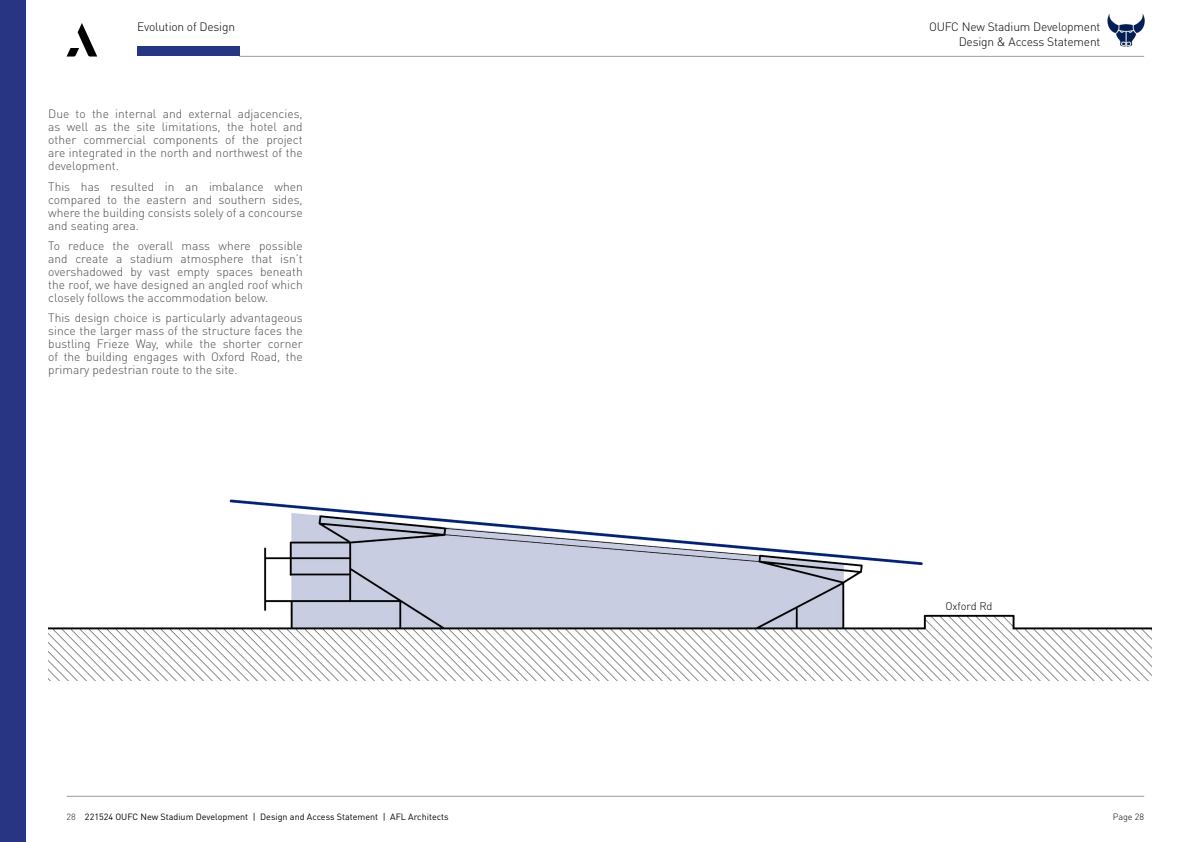
<style>
.page{position:relative;width:1191px;height:842px;background:#fff}
.page>*{position:absolute;margin:0;border:0;box-sizing:border-box;transform-origin:0 0}
.t1{font:300 12px/13px "DINOT";color:#4a4a49;text-align:justify}
.t2{font:300 12px/14.4px "DIN Pro";letter-spacing:-.015em;color:#000;text-align:right}
.t3{font:300 11px "DINOT";letter-spacing:-.02em;color:#000}
.t4{font:9px "DINOT";color:#000}
.t5{font:300 9px "DINOT";color:#000}
.s1{color:#575756}
</style>
<div class="page">
<div style="left:0;top:0;width:26px;height:842px;background:#283583"></div>
<hr style="left:67px;top:796px;width:1077px;height:1px;background:#9d9d9c">
<div style="left:137px;top:46px;width:102px;height:10px;background:#283583"></div>
<svg style="left:67px;top:23px;width:30px;height:34px"></svg>
<hr style="left:239px;top:56px;width:905px;height:1px;background:#9d9d9c">
<img style="left:1107px;top:14px;width:37px;height:33px">
<img style="left:48px;top:499px;width:1103px;height:181px">
<p class="t2" style="left:137px;top:18px;width:99px">Evolution of Design</p>
<p class="t2" style="left:929px;top:19px;width:173px">OUFC New Stadium Development<br>Design &amp; Access Statement</p>
<p class="t1" style="left:48px;top:108px;width:256px">Due to the internal and external adjacencies, as well as the site limitations, the hotel and other commercial components of the project are integrated in the north and northwest of the development.</p>
<p class="t1" style="left:48px;top:180px;width:256px">This has resulted in an imbalance when compared to the eastern and southern sides, where the building consists solely of a concourse and seating area.</p>
<p class="t1" style="left:48px;top:239px;width:256px">To reduce the overall mass where possible and create a stadium atmosphere that isn’t overshadowed by vast empty spaces beneath the roof, we have designed an angled roof which closely follows the accommodation below.</p>
<p class="t1" style="left:48px;top:311px;width:256px">This design choice is particularly advantageous since the larger mass of the structure faces the bustling Frieze Way, while the shorter corner of the building engages with Oxford Road, the primary pedestrian route to the site.</p>
<p class="t3" style="left:945px;top:599px;width:48px">Oxford Rd</p>
<p class="t4" style="left:67px;top:811px;width:383px"><span class="s1">28</span> 221524 OUFC New Stadium Development | Design and Access Statement | AFL Architects</p>
<p class="t5" style="left:1112px;top:811px;width:33px">Page 28</p>
</div>
